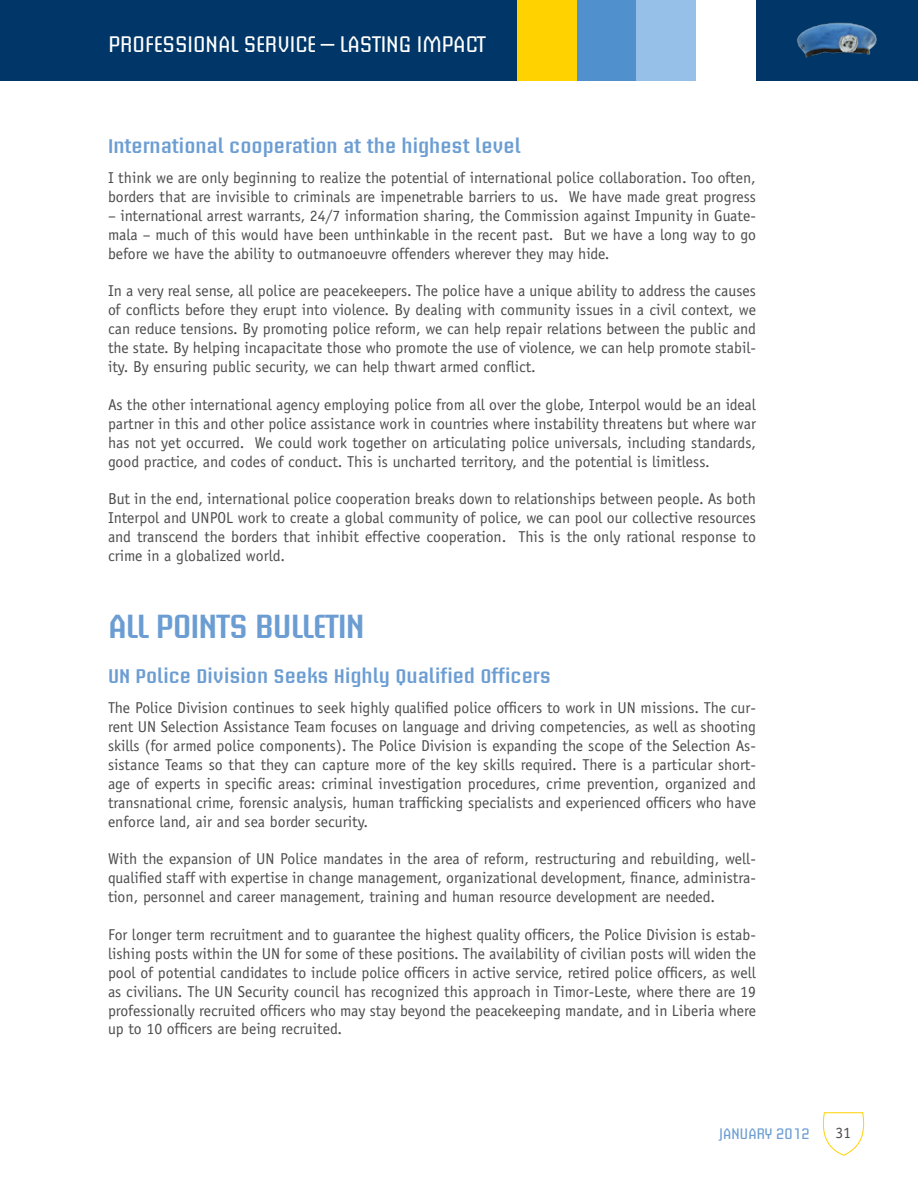
<style>
.page{position:relative;width:918px;height:1188px;background:#fff}
.page>*{position:absolute;margin:0;border:0;box-sizing:border-box;transform-origin:0 0}
.t1{font:600 33px "Briem Akademi Std";letter-spacing:-.03em;color:#6b9dd3}
.t2{font:22.2px "Briem Akademi Std";letter-spacing:-.03em;color:#fff}
.t3{font:600 19.5px "Briem Akademi Std";color:#6b9dd3}
.t4{font:15.75px/18.9px "Officina Sans Std";color:#4d4d4f;text-align:justify}
.t5{font:15px "Briem Akademi Std";letter-spacing:-.03em;color:#6b9dd3}
</style>
<div class="page">
<svg style="left:822px;top:1112px;width:42px;height:44px"></svg>
<div style="left:0;top:0;width:517px;height:80px;background:#003768"></div>
<div style="left:517px;top:0;width:60px;height:80px;background:#ffd200"></div>
<div style="left:577px;top:0;width:59px;height:80px;background:#5091cd"></div>
<div style="left:636px;top:0;width:60px;height:80px;background:#96c0e7"></div>
<div style="left:756px;top:0;width:162px;height:80px;background:#003768"></div>
<img style="left:796px;top:22px;width:81px;height:36px">
<h2 class="t2" style="left:108px;top:32px;width:379px">PROFESSIONAL SERVICE – LASTING IMPACT</h2>
<p class="t3" style="left:108px;top:136px;width:414px">International cooperation at the highest level</p>
<p class="t4" style="left:108px;top:168px;width:649px">I think we are only beginning to realize the potential of international police collaboration. Too often, borders that are invisible to criminals are impenetrable barriers to us. We have made great progress</p>
<p class="t4" style="left:108px;top:206px;width:649px">– international arrest warrants, 24/7 information sharing, the Commission against Impunity in Guate&shy;mala – much of this would have been unthinkable in the recent past. But we have a long way to go before we have the ability to outmanoeuvre offenders wherever they may hide.</p>
<p class="t4" style="left:108px;top:282px;width:650px">In a very real sense, all police are peacekeepers. The police have a unique ability to address the causes of conflicts before they erupt into violence. By dealing with community issues in a civil context, we can reduce tensions. By promoting police reform, we can help repair relations between the public and the state. By helping incapacitate those who promote the use of violence, we can help promote stabil&shy;ity. By ensuring public security, we can help thwart armed conflict.</p>
<p class="t4" style="left:108px;top:395px;width:650px">As the other international agency employing police from all over the globe, Interpol would be an ideal partner in this and other police assistance work in countries where instability threatens but where war has not yet occurred. We could work together on articulating police universals, including standards, good practice, and codes of conduct. This is uncharted territory, and the potential is limitless.</p>
<p class="t4" style="left:108px;top:490px;width:650px">But in the end, international police cooperation breaks down to relationships between people. As both Interpol and UNPOL work to create a global community of police, we can pool our collective resources and transcend the borders that inhibit effective cooperation. This is the only rational response to crime in a globalized world.</p>
<h1 class="t1" style="left:108px;top:608px;width:258px">All Points Bu lletin</h1>
<p class="t3" style="left:108px;top:666px;width:444px">UN Police Division Seeks Highly Qualified Officers</p>
<p class="t4" style="left:108px;top:698px;width:650px">The Police Division continues to seek highly qualified police officers to work in UN missions. The cur&shy;rent UN Selection Assistance Team focuses on language and driving competencies, as well as shooting skills (for armed police components). The Police Division is expanding the scope of the Selection As&shy;sistance Teams so that they can capture more of the key skills required. There is a particular short&shy;age of experts in specific areas: criminal investigation procedures, crime prevention, organized and transnational crime, forensic analysis, human trafficking specialists and experienced officers who have enforce land, air and sea border security.</p>
<p class="t4" style="left:108px;top:850px;width:650px">With the expansion of UN Police mandates in the area of reform, restructuring and rebuilding, well&shy;qualified staff with expertise in change management, organizational development, finance, administra&shy;tion, personnel and career management, training and human resource development are needed.</p>
<p class="t4" style="left:108px;top:925px;width:650px">For longer term recruitment and to guarantee the highest quality officers, the Police Division is estab&shy;lishing posts within the UN for some of these positions. The availability of civilian posts will widen the pool of potential candidates to include police officers in active service, retired police officers, as well as civilians. The UN Security council has recognized this approach in Timor-Leste, where there are 19 professionally recruited officers who may stay beyond the peacekeeping mandate, and in Liberia where up to 10 officers are being recruited.</p>
<p class="t5" style="left:719px;top:1125px;width:93px">JANUARY 2012</p>
<p class="t4" style="left:835px;top:1123px;width:17px">31</p>
</div>
